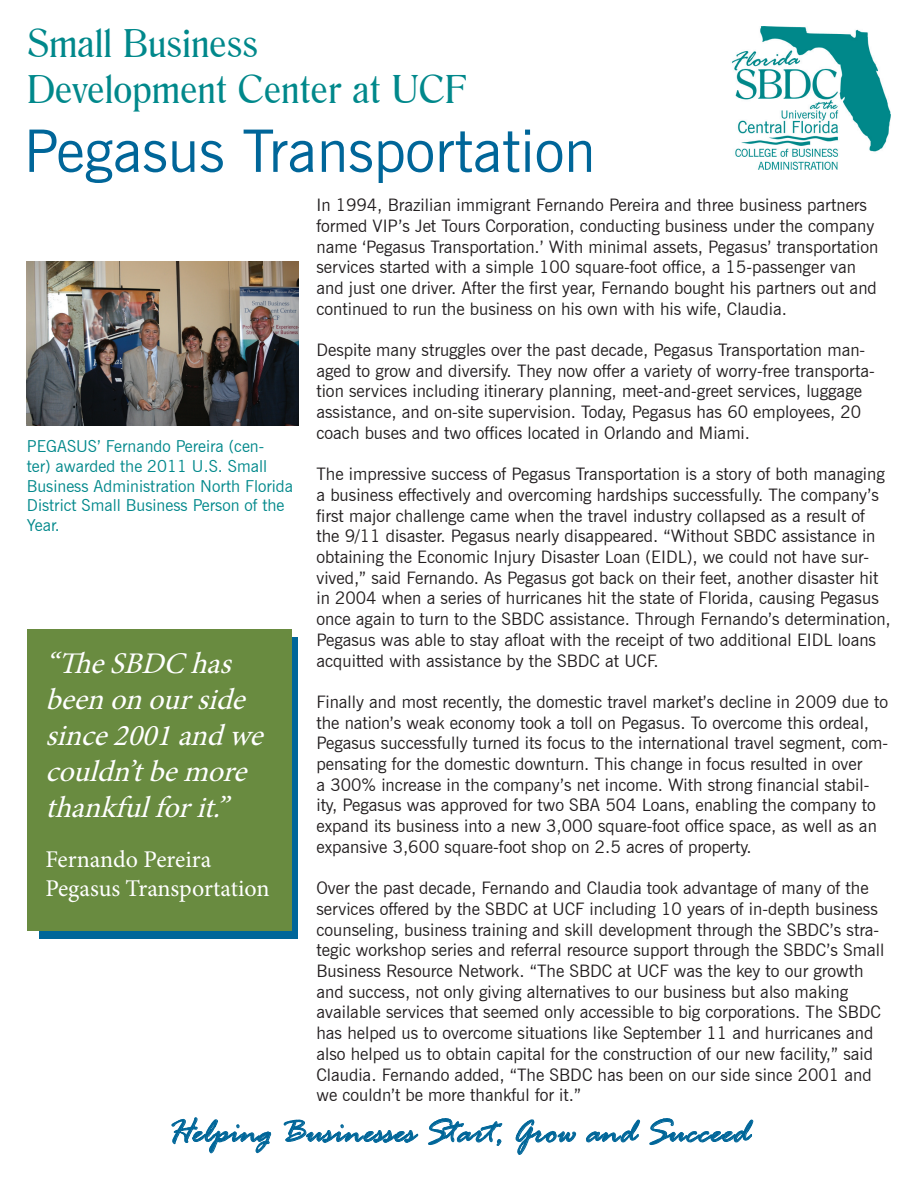
<style>
.page{position:relative;width:918px;height:1188px;background:#fff}
.page>*{position:absolute;margin:0;border:0;box-sizing:border-box;transform-origin:0 0}
.t1{font:58.5px "News Gothic BT";color:#069}
.t2{font:39px "Romana BT";color:#00888b}
.t3{font:italic 36px "Rage";color:#069}
.t4{font:italic 30px/36px "Minion Pro";color:#fff}
.t5{font:24px "Minion Pro";letter-spacing:-.005em;color:#fff}
.t6{font:17.25px/20.7px "News Gothic BT";color:#231f20}
.t7{font:16.5px/19.8px "News Gothic BT";color:#00888b}
</style>
<div class="page">
<div style="left:39px;top:637px;width:259px;height:301px;background:#069"></div>
<div style="left:27px;top:630px;width:265px;height:301px;background:#698b40"></div>
<img style="left:27px;top:261px;width:271px;height:165px">
<svg style="left:172px;top:1117px;width:99px;height:36px"></svg>
<svg style="left:284px;top:1120px;width:134px;height:23px"></svg>
<svg style="left:428px;top:1118px;width:74px;height:28px"></svg>
<svg style="left:516px;top:1119px;width:60px;height:36px"></svg>
<svg style="left:586px;top:1120px;width:54px;height:22px"></svg>
<svg style="left:650px;top:1118px;width:103px;height:27px"></svg>
<img style="left:731px;top:27px;width:160px;height:143px">
<p class="t2" style="left:27px;top:19px;width:232px">Small Business</p>
<p class="t2" style="left:27px;top:66px;width:442px">Development Center at UCF</p>
<p class="t1" style="left:24px;top:116px;width:573px">Pegasus Transportation</p>
<p class="t7" style="left:27px;top:436px;width:268px">PEGASUS’ Fernando Pereira (cen-<br>ter) awarded the 2011 U.S. Small<br>Business Administration North Florida<br>District Small Business Person of the<br>Year.</p>
<p class="t4" style="left:45px;top:646px;width:229px">“TheSBDChas beenonourside since2001andwe couldn’tbemore thankfulforit.”</p>
<p class="t5" style="left:45px;top:844px;width:167px">Fernando Pereira</p>
<p class="t5" style="left:45px;top:873px;width:226px">Pegasus Transportation</p>
<p class="t6" style="left:316px;top:195px;width:563px">In 1994, Brazilian immigrant Fernando Pereira and three business partners formed VIP’s Jet Tours Corporation, conducting business under the company name ‘Pegasus Transportation.’ With minimal assets, Pegasus’ transportation services started with a simple 100 square-foot office, a 15-passenger van and just one driver. After the first year, Fernando bought his partners out and continued to run the business on his own with his wife, Claudia.</p>
<p class="t6" style="left:316px;top:339px;width:560px">Despite many struggles over the past decade, Pegasus Transportation man&shy;aged to grow and diversify. They now offer a variety of worry-free transporta&shy;tion services including itinerary planning, meet-and-greet services, luggage assistance, and on-site supervision. Today, Pegasus has 60 employees, 20 coach buses and two offices located in Orlando and Miami.</p>
<p class="t6" style="left:316px;top:464px;width:576px">The impressive success of Pegasus Transportation is a story of both managing a business effectively and overcoming hardships successfully. The company’s first major challenge came when the travel industry collapsed as a result of the 9/11 disaster. Pegasus nearly disappeared. “Without SBDC assistance in obtaining the Economic Injury Disaster Loan (EIDL), we could not have sur&shy;vived,” said Fernando. As Pegasus got back on their feet, another disaster hit in 2004 when a series of hurricanes hit the state of Florida, causing Pegasus once again to turn to the SBDC assistance. Through Fernando’s determination, Pegasus was able to stay afloat with the receipt of two additional EIDL loans acquitted with assistance by the SBDC at UCF.</p>
<p class="t6" style="left:316px;top:691px;width:573px">Finally and most recently, the domestic travel market’s decline in 2009 due to the nation’s weak economy took a toll on Pegasus. To overcome this ordeal, Pegasus successfully turned its focus to the international travel segment, com&shy;pensating for the domestic downturn. This change in focus resulted in over<br>a 300% increase in the company’s net income. With strong financial stabil&shy;ity, Pegasus was approved for two SBA 504 Loans, enabling the company to expand its business into a new 3,000 square-foot office space, as well as an expansive 3,600 square-foot shop on 2.5 acres of property.</p>
<p class="t6" style="left:316px;top:878px;width:570px">Over the past decade, Fernando and Claudia took advantage of many of the services offered by the SBDC at UCF including 10 years of in-depth business counseling, business training and skill development through the SBDC’s stra&shy;tegic workshop series and referral resource support through the SBDC’s Small Business Resource Network. “The SBDC at UCF was the key to our growth and success, not only giving alternatives to our business but also making available services that seemed only accessible to big corporations. The SBDC has helped us to overcome situations like September 11 and hurricanes and also helped us to obtain capital for the construction of our new facility,” said Claudia. Fernando added, “The SBDC has been on our side since 2001 and we couldn’t be more thankful for it.”</p>
<p class="t3" style="left:168px;top:1113px;width:583px">Helping Businesses Start, Grow and Succeed</p>
</div>
